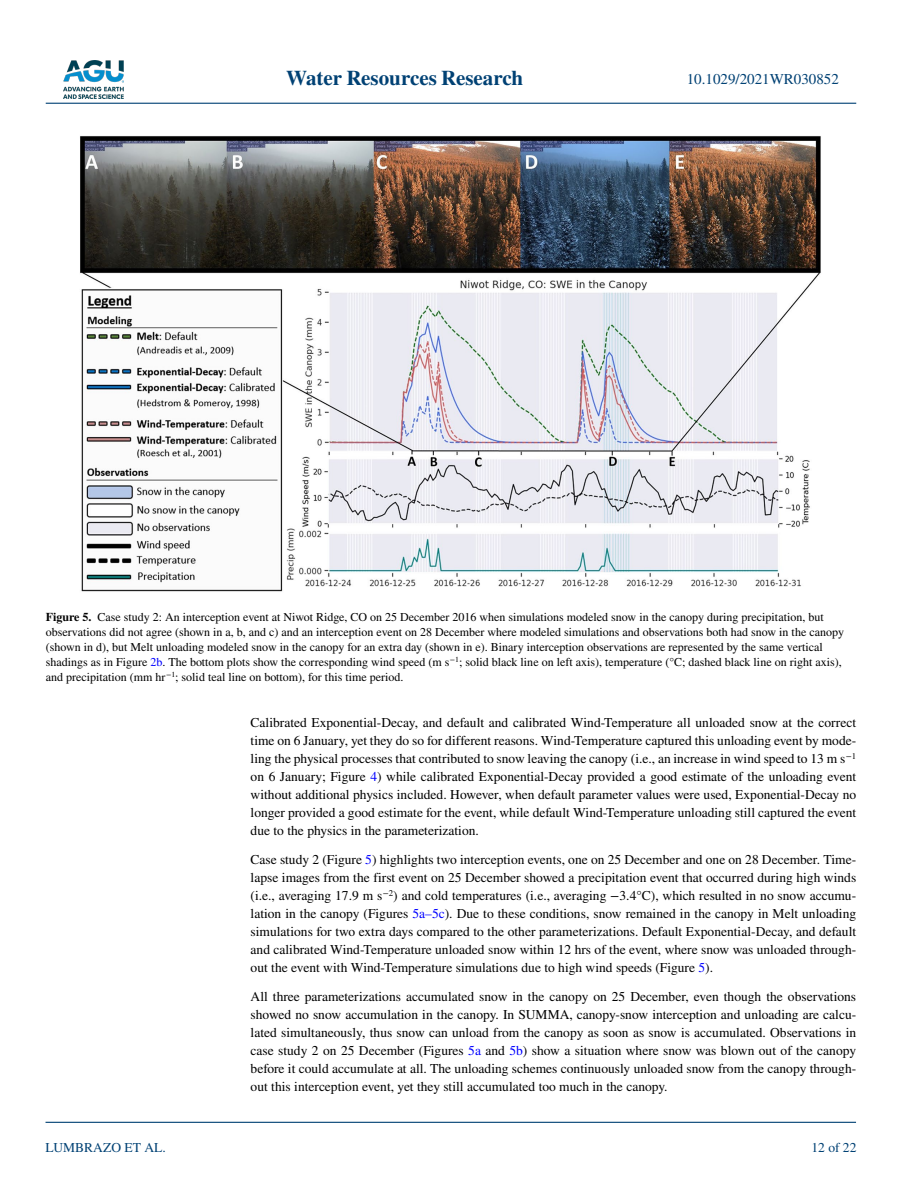
<style>
.page{position:relative;width:902px;height:1183px;background:#fff}
.page>*{position:absolute;margin:0;border:0;box-sizing:border-box;transform-origin:0 0}
.t1{font:700 21px "STIX";color:#004174}
.t2{font:15px "STIX";color:#004174}
.t3{font:13.5px/18px "STIX";color:#000;text-align:justify}
.t4{font:13.5px "STIX";color:#004174}
.t5{font:12px/15px "STIX";color:#000}
.s1{font-weight:700}
.s2{color:#00f}
</style>
<div class="page">
<img style="left:63px;top:60px;width:60px;height:39px">
<hr style="left:46px;top:103px;width:810px;height:1px;background:#004174">
<hr style="left:45px;top:1121px;width:810px;height:1px;background:#004174">
<img style="left:80px;top:136px;width:741px;height:456px">
<h1 class="t1" style="left:286px;top:66px;width:238px">Water Resources Research</h1>
<p class="t2" style="left:686px;top:69px;width:154px">10.1029/2021WR030852</p>
<p class="t5" style="left:46px;top:610px;width:799px"><span class="s1">Figure 5.</span> Case study 2: An interception event at Niwot Ridge, CO on 25 December 2016 when simulations modeled snow in the canopy during precipitation, but observations did not agree (shown in a, b, and c) and an interception event on 28 December where modeled simulations and observations both had snow in the canopy (shown in d), but Melt unloading modeled snow in the canopy for an extra day (shown in e). Binary interception observations are represented by the same vertical shadings as in Figure <span class="s2">2b</span>. The bottom plots show the corresponding wind speed (m s<sup>−1</sup>; solid black line on left axis), temperature (°C; dashed black line on right axis), and precipitation (mm hr<sup>−1</sup>; solid teal line on bottom), for this time period.</p>
<p class="t4" style="left:45px;top:1138px;width:122px">LUMBRAZO ET AL.</p>
<p class="t3" style="left:250px;top:714px;width:607px">Calibrated Exponential-Decay, and default and calibrated Wind-Temperature all unloaded snow at the correct time on 6 January, yet they do so for different reasons. Wind-Temperature captured this unloading event by mode&shy;ling the physical processes that contributed to snow leaving the canopy (i.e., an increase in wind speed to 13 m s<sup>−1 </sup>on 6 January; Figure <span class="s2">4</span>) while calibrated Exponential-Decay provided a good estimate of the unloading event without additional physics included. However, when default parameter values were used, Exponential-Decay no longer provided a good estimate for the event, while default Wind-Temperature unloading still captured the event due to the physics in the parameterization.</p>
<p class="t3" style="left:250px;top:851px;width:607px">Case study 2 (Figure <span class="s2">5</span>) highlights two interception events, one on 25 December and one on 28 December. Time&shy;lapse images from the first event on 25 December showed a precipitation event that occurred during high winds (i.e., averaging 17.9 m s<sup>−2</sup>) and cold temperatures (i.e., averaging −3.4°C), which resulted in no snow accumu&shy;lation in the canopy (Figures <span class="s2">5a–5c</span>). Due to these conditions, snow remained in the canopy in Melt unloading simulations for two extra days compared to the other parameterizations. Default Exponential-Decay, and default and calibrated Wind-Temperature unloaded snow within 12 hrs of the event, where snow was unloaded through&shy;out the event with Wind-Temperature simulations due to high wind speeds (Figure <span class="s2">5</span>).</p>
<p class="t3" style="left:250px;top:987px;width:607px">All three parameterizations accumulated snow in the canopy on 25 December, even though the observations showed no snow accumulation in the canopy. In SUMMA, canopy-snow interception and unloading are calcu&shy;lated simultaneously, thus snow can unload from the canopy as soon as snow is accumulated. Observations in case study 2 on 25 December (Figures <span class="s2">5a</span> and <span class="s2">5b</span>) show a situation where snow was blown out of the canopy before it could accumulate at all. The unloading schemes continuously unloaded snow from the canopy through&shy;out this interception event, yet they still accumulated too much in the canopy.</p>
<p class="t4" style="left:811px;top:1138px;width:46px">12 of 22</p>
</div>
